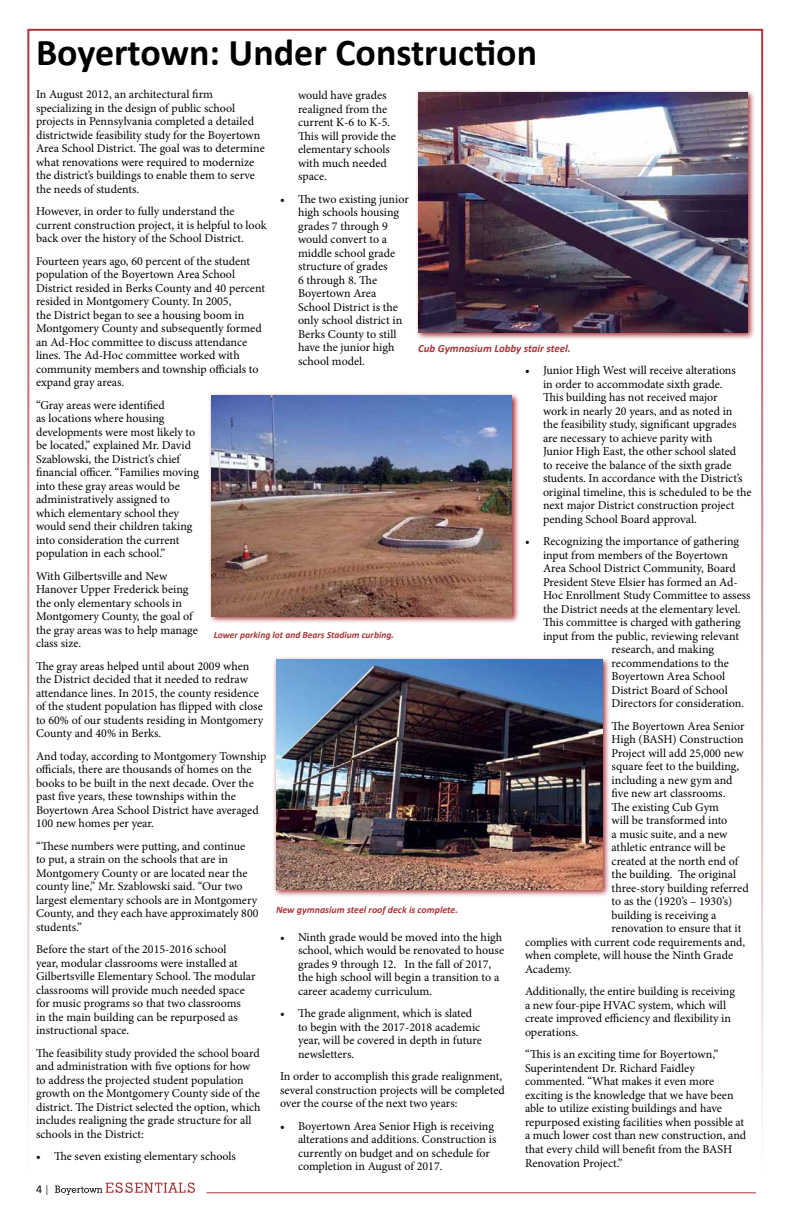
<style>
.page{position:relative;width:792px;height:1224px;background:#fff}
.page>*{position:absolute;margin:0;border:0;box-sizing:border-box;transform-origin:0 0}
.t1{font:700 38px "Calibri";color:#000}
.t2{font:12px/13.5px "Minion Pro";color:#000}
.t3{font:12px "Calibri";color:#000}
.t4{font:italic 700 11px "Calibri";color:#a93439}
.t5{font:italic 700 9.9px "Calibri";color:#a93439}
.t6{font:italic 700 9.5px "Calibri";color:#a93439}
</style>
<div class="page">
<svg style="left:47px;top:1182px;width:148px;height:13px"></svg>
<hr style="left:207px;top:1192px;width:549px;height:1px;background:#a93439">
<svg style="left:273px;top:657px;width:336px;height:239px;background:#d6b6ba"></svg>
<img style="left:276px;top:660px;width:327px;height:229px">
<svg style="left:209px;top:393px;width:310px;height:230px"></svg>
<img style="left:211px;top:396px;width:301px;height:220px">
<svg style="left:416px;top:90px;width:338px;height:249px;background:#cea9ae"></svg>
<img style="left:418px;top:93px;width:330px;height:239px">
<h1 class="t1" style="left:36px;top:28px;width:503px">Boyertown: Under Construction</h1>
<p class="t2" style="left:298px;top:89px;width:100px">would have grades realigned from the current K-6 to K-5.<br>This will provide the elementary schools with much needed space.</p>
<p class="t2" style="left:298px;top:192px;width:112px;text-indent:-18px">• The two existing junior high schools housing grades 7 through 9 would convert to a middle school grade structure of grades<br>6 through 8. The<br>Boyertown Area<br>School District is the only school district in<br>Berks County to still have the junior high school model.</p>
<p class="t2" style="left:36px;top:88px;width:230px">In August 2012, an architectural firm specializing in the design of public school projects in Pennsylvania completed a detailed districtwide feasibility study for the Boyertown Area School District. The goal was to determine what renovations were required to modernize the district’s buildings to enable them to serve the needs of students.</p>
<p class="t2" style="left:36px;top:205px;width:232px">However, in order to fully understand the current construction project, it is helpful to look back over the history of the School District.</p>
<p class="t2" style="left:36px;top:254px;width:231px">Fourteen years ago, 60 percent of the student population of the Boyertown Area School District resided in Berks County and 40 percent resided in Montgomery County. In 2005,<br>the District began to see a housing boom in Montgomery County and subsequently formed an Ad-Hoc committee to discuss attendance lines. The Ad-Hoc committee worked with community members and township officials to expand gray areas.</p>
<p class="t2" style="left:36px;top:398px;width:164px">“Gray areas were identified<br>as locations where housing developments were most likely to be located,” explained Mr. David<br>Szablowski, the District’s chief financial officer. “Families moving into these gray areas would be administratively assigned to which elementary school they would send their children taking into consideration the current population in each school.”</p>
<p class="t2" style="left:36px;top:569px;width:163px">With Gilbertsville and New<br>Hanover Upper Frederick being the only elementary schools in<br>Montgomery County, the goal of the gray areas was to help manage class size.</p>
<p class="t2" style="left:36px;top:659px;width:229px">The gray areas helped until about 2009 when the District decided that it needed to redraw attendance lines. In 2015, the county residence of the student population has flipped with close to 60% of our students residing in Montgomery County and 40% in Berks.</p>
<p class="t2" style="left:36px;top:749px;width:232px">And today, according to Montgomery Township officials, there are thousands of homes on the books to be built in the next decade. Over the past five years, these townships within the Boyertown Area School District have averaged 100 new homes per year.</p>
<p class="t2" style="left:36px;top:839px;width:224px">“These numbers were putting, and continue<br>to put, a strain on the schools that are in Montgomery County or are located near the county line,” Mr. Szablowski said. “Our two largest elementary schools are in Montgomery County, and they each have approximately 800 students.”</p>
<p class="t2" style="left:36px;top:943px;width:221px">Before the start of the 2015-2016 school<br>year, modular classrooms were installed at Gilbertsville Elementary School. The modular classrooms will provide much needed space for music programs so that two classrooms<br>in the main building can be repurposed as instructional space.</p>
<p class="t2" style="left:36px;top:1046px;width:226px">The feasibility study provided the school board and administration with five options for how to address the projected student population growth on the Montgomery County side of the district. The District selected the option, which includes realigning the grade structure for all schools in the District:</p>
<p class="t2" style="left:36px;top:1150px;width:202px">• The seven existing elementary schools</p>
<p class="t4" style="left:418px;top:341px;width:154px">Cub Gymnasium Lobby stair steel.</p>
<p class="t2" style="left:543px;top:364px;width:210px;text-indent:-18px">• Junior High West will receive alterations<br>in order to accommodate sixth grade.<br>This building has not received major<br>work in nearly 20 years, and as noted in<br>the feasibility study, significant upgrades are necessary to achieve parity with<br>Junior High East, the other school slated<br>to receive the balance of the sixth grade students. In accordance with the District’s original timeline, this is scheduled to be the next major District construction project pending School Board approval.</p>
<p class="t2" style="left:525px;top:535px;width:216px">• Recognizing the importance of gathering</p>
<p class="t2" style="left:543px;top:548px;width:187px">input from members of the Boyertown</p>
<p class="t2" style="left:543px;top:562px;width:194px">Area School District Community, Board</p>
<p class="t2" style="left:543px;top:575px;width:196px">President Steve Elsier has formed an Ad-</p>
<p class="t2" style="left:543px;top:589px;width:209px">Hoc Enrollment Study Committee to assess</p>
<p class="t2" style="left:543px;top:602px;width:199px">the District needs at the elementary level.</p>
<p class="t2" style="left:543px;top:616px;width:199px">This committee is charged with gathering</p>
<p class="t2" style="left:543px;top:629px;width:198px">input from the public, reviewing relevant</p>
<p class="t2" style="left:612px;top:643px;width:104px">research, and making</p>
<p class="t2" style="left:612px;top:656px;width:119px">recommendations to the</p>
<p class="t2" style="left:612px;top:670px;width:115px">Boyertown Area School</p>
<p class="t2" style="left:612px;top:683px;width:118px">District Board of School</p>
<p class="t2" style="left:612px;top:697px;width:134px">Directors for consideration.</p>
<p class="t2" style="left:612px;top:719px;width:134px">The Boyertown Area Senior</p>
<p class="t2" style="left:612px;top:733px;width:134px">High (BASH) Construction</p>
<p class="t2" style="left:612px;top:746px;width:134px">Project will add 25,000 new</p>
<p class="t2" style="left:612px;top:760px;width:129px">square feet to the building,</p>
<p class="t2" style="left:612px;top:773px;width:123px">including a new gym and</p>
<p class="t2" style="left:612px;top:787px;width:115px">five new art classrooms.</p>
<p class="t2" style="left:612px;top:800px;width:109px">The existing Cub Gym</p>
<p class="t2" style="left:612px;top:814px;width:117px">will be transformed into</p>
<p class="t2" style="left:612px;top:827px;width:117px">a music suite, and a new</p>
<p class="t2" style="left:612px;top:841px;width:115px">athletic entrance will be</p>
<p class="t2" style="left:612px;top:854px;width:128px">created at the north end of</p>
<p class="t2" style="left:612px;top:868px;width:126px">the building. The original</p>
<p class="t2" style="left:612px;top:881px;width:139px">three-story building referred</p>
<p class="t2" style="left:612px;top:895px;width:122px">to as the (1920’s – 1930’s)</p>
<p class="t2" style="left:612px;top:908px;width:106px">building is receiving a</p>
<p class="t2" style="left:612px;top:922px;width:131px">renovation to ensure that it</p>
<p class="t2" style="left:525px;top:935px;width:222px">complies with current code requirements and,</p>
<p class="t2" style="left:525px;top:949px;width:210px">when complete, will house the Ninth Grade</p>
<p class="t2" style="left:525px;top:962px;width:48px">Academy.</p>
<p class="t2" style="left:525px;top:985px;width:212px">Additionally, the entire building is receiving a new four-pipe HVAC system, which will create improved efficiency and flexibility in operations.</p>
<p class="t2" style="left:525px;top:1048px;width:223px">“This is an exciting time for Boyertown,” Superintendent Dr. Richard Faidley commented. “What makes it even more exciting is the knowledge that we have been able to utilize existing buildings and have repurposed existing facilities when possible at a much lower cost than new construction, and that every child will benefit from the BASH Renovation Project.”</p>
<p class="t6" style="left:214px;top:629px;width:182px">Lower parking lot and Bears Stadium curbing.</p>
<p class="t5" style="left:276px;top:904px;width:184px">New gymnasium steel roof deck is complete.</p>
<p class="t2" style="left:298px;top:930px;width:208px;text-indent:-18px">• Ninth grade would be moved into the high school, which would be renovated to house grades 9 through 12. In the fall of 2017, the high school will begin a transition to a career academy curriculum.</p>
<p class="t2" style="left:298px;top:1007px;width:186px;text-indent:-18px">• The grade alignment, which is slated to begin with the 2017-2018 academic year, will be covered in depth in future newsletters.</p>
<p class="t2" style="left:280px;top:1070px;width:226px">In order to accomplish this grade realignment, several construction projects will be completed over the course of the next two years:</p>
<p class="t2" style="left:298px;top:1119px;width:200px;text-indent:-18px">• Boyertown Area Senior High is receiving alterations and additions. Construction is currently on budget and on schedule for completion in August of 2017.</p>
<p class="t3" style="left:36px;top:1181px;width:8px">4</p>
</div>
